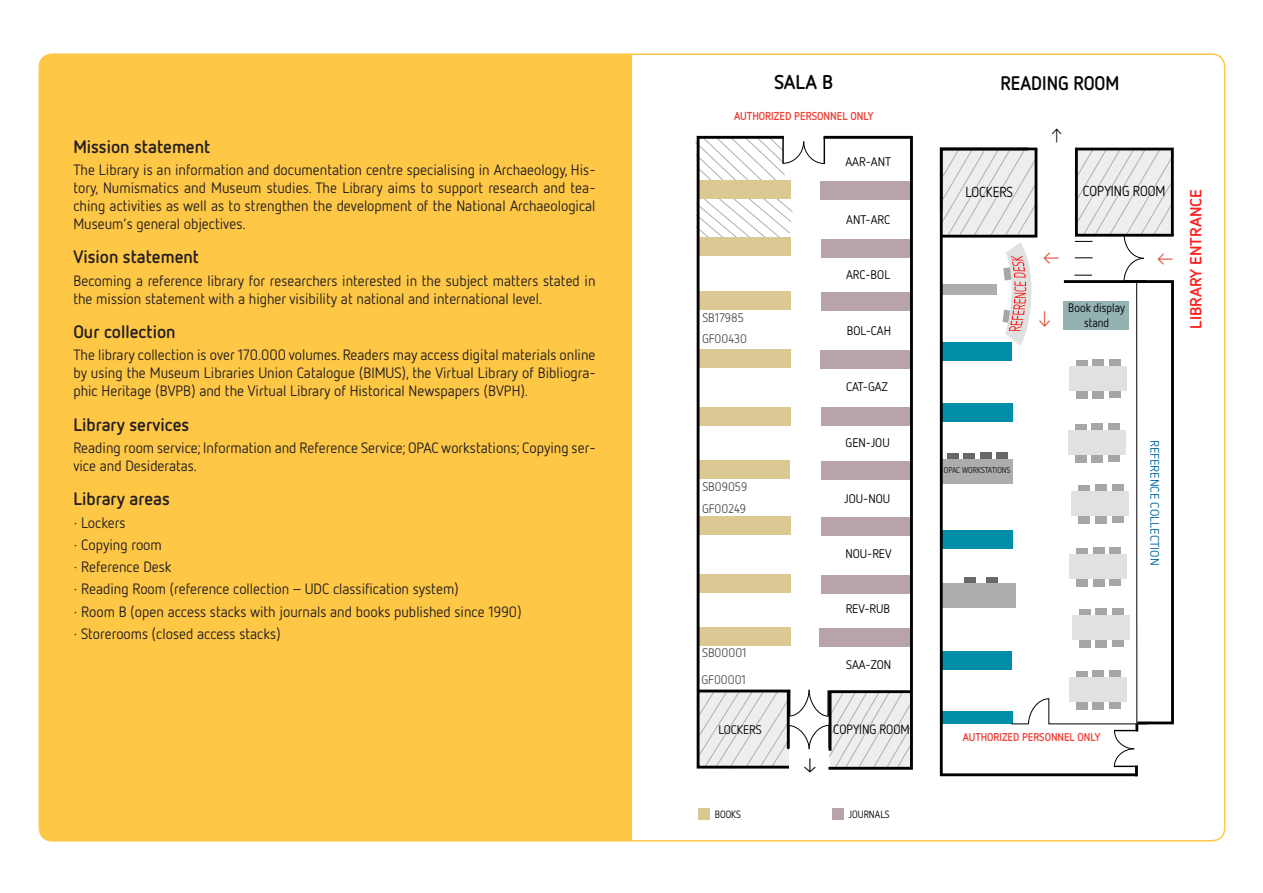
<style>
.page{position:relative;width:1263px;height:893px;background:#fff}
.page>*{position:absolute;margin:0;border:0;box-sizing:border-box;transform-origin:0 0}
.t1{font:700 19.95px "Netto OT";color:#050708}
.t2{font:700 19.65px "Netto OT";color:#050708;scale:.94 1}
.t3{font:700 18px "Netto OT";color:#231f20}
.t4{font:700 16.05px "Netto OT";color:#ff1f1f;scale:1.06 1}
.t5{font:15px/18px "Netto OT";color:#231f20;text-align:justify}
.t6{font:14.55px "Netto OT";color:#000;scale:.94 1}
.t7{font:14.4px "Netto Icons OT";color:#000;scale:1.09 1}
.t8{font:13.35px "Netto OT";color:#000;scale:.94 1}
.t9{font:12.45px "Netto OT";color:#000}
.t10{font:12.45px/20.5px "Netto OT";color:#4e5152}
.t11{font:12.3px "Netto OT";color:#0068a5;scale:1.06 1}
.t12{font:12.3px/14.7px "Netto OT";color:#000;text-align:center;scale:.94 1}
.t13{font:700 11.55px "Netto OT";color:#ee3e34;scale:.94 1}
.t14{font:700 11.4px "Netto OT";color:#ee3e34;scale:.94 1}
.t15{font:10.5px "Netto OT";color:#000;scale:.94 1}
.t16{font:8.55px "Netto OT";color:#121212;scale:.94 1}
</style>
<div class="page">
<div style="left:39px;top:54px;width:593px;height:787px;background:#ffc746"></div>
<div style="left:820px;top:181px;width:91px;height:18px;background:#b9a3ab"></div>
<div style="left:820px;top:350px;width:91px;height:18px;background:#b9a3ab"></div>
<div style="left:819px;top:629px;width:91px;height:18px;background:#b9a3ab"></div>
<svg style="left:792px;top:141px;width:29px;height:23px"></svg>
<svg style="left:792px;top:689px;width:29px;height:61px"></svg>
<svg style="left:695px;top:135px;width:97px;height:634px"></svg>
<svg style="left:821px;top:135px;width:93px;height:635px"></svg>
<div style="left:698px;top:808px;width:12px;height:12px;background:#dbc893"></div>
<div style="left:832px;top:808px;width:11px;height:12px;background:#b9a3ab"></div>
<svg style="left:939px;top:147px;width:235px;height:629px"></svg>
<p class="t3" style="left:73px;top:135px;width:139px">Mission statement</p>
<p class="t5" style="left:73px;top:160px;width:524px">The Library is an information and documentation centre specialising in Archaeology, His&shy;tory, Numismatics and Museum studies. The Library aims to support research and tea&shy;ching activities as well as to strengthen the development of the National Archaeological Museum’s general objectives.</p>
<p class="t3" style="left:73px;top:246px;width:127px">Vision statement</p>
<p class="t5" style="left:73px;top:271px;width:524px">Becoming a reference library for researchers interested in the subject matters stated in the mission statement with a higher visibility at national and international level.</p>
<p class="t3" style="left:73px;top:320px;width:104px">Our collection</p>
<p class="t5" style="left:73px;top:346px;width:524px">The library collection is over 170.000 volumes. Readers may access digital materials online by using the Museum Libraries Union Catalogue (BIMUS), the Virtual Library of Bibliogra&shy;phic Heritage (BVPB) and the Virtual Library of Historical Newspapers (BVPH).</p>
<p class="t3" style="left:73px;top:413px;width:117px">Library services</p>
<p class="t5" style="left:73px;top:438px;width:524px">Reading room service; Information and Reference Service; OPAC workstations; Copying ser&shy;vice and Desideratas.</p>
<p class="t3" style="left:73px;top:488px;width:98px">Library areas</p>
<p class="t5" style="left:73px;top:513px;width:54px">· Lockers</p>
<p class="t5" style="left:73px;top:535px;width:90px">· Copying room</p>
<p class="t5" style="left:73px;top:557px;width:100px">· Reference Desk</p>
<p class="t5" style="left:73px;top:580px;width:387px">· Reading Room (reference collection – UDC classification system)</p>
<p class="t5" style="left:73px;top:602px;width:450px">· Room B (open access stacks with journals and books published since 1990)</p>
<p class="t5" style="left:73px;top:624px;width:209px">· Storerooms (closed access stacks)</p>
<p class="t1" style="left:774px;top:70px;width:61px">SALA B</p>
<p class="t13" style="left:734px;top:109px;width:150px">AUTHORIZED PERSONNEL ONLY</p>
<p class="t9" style="left:845px;top:154px;width:47px">AAR-ANT</p>
<p class="t9" style="left:846px;top:212px;width:45px">ANT-ARC</p>
<p class="t10" style="left:702px;top:307px;width:46px">SB17985<br>GF00430</p>
<p class="t10" style="left:702px;top:475px;width:47px;line-height:22.8px">SB09059<br>GF00249</p>
<p class="t10" style="left:701px;top:639px;width:47px;line-height:27px">SB00001<br>GF00001</p>
<p class="t9" style="left:846px;top:267px;width:46px">ARC-BOL</p>
<p class="t9" style="left:847px;top:323px;width:46px">BOL-CAH</p>
<p class="t9" style="left:846px;top:379px;width:43px">CAT-GAZ</p>
<p class="t9" style="left:846px;top:435px;width:46px">GEN-JOU</p>
<p class="t9" style="left:844px;top:491px;width:47px">JOU-NOU</p>
<p class="t9" style="left:845px;top:546px;width:48px">NOU-REV</p>
<p class="t9" style="left:846px;top:601px;width:46px">REV-RUB</p>
<p class="t9" style="left:846px;top:657px;width:46px">SAA-ZON</p>
<p class="t9" style="left:718px;top:721px;width:45px">LOCKERS</p>
<p class="t8" style="left:833px;top:721px;width:83px">COPYING ROOM</p>
<p class="t7" style="left:800px;top:757px;width:20px">c</p>
<p class="t15" style="left:715px;top:808px;width:29px">BOOKS</p>
<p class="t15" style="left:848px;top:807px;width:45px">JOURNALS</p>
<p class="t2" style="left:1001px;top:71px;width:128px">READING ROOM</p>
<p class="t6" style="left:965px;top:182px;width:52px">LOCKERS</p>
<p class="t6" style="left:1083px;top:182px;width:89px">COPYING ROOM</p>
<p class="t4" style="left:1186px;top:329px;width:133px;rotate:-90deg">LIBRARY ENTRANCE</p>
<p class="t12" style="left:1068px;top:300px;width:62px">Book display stand</p>
<p class="t16" style="left:944px;top:464px;width:72px">OPAC WORKSTATIONS</p>
<p class="t11" style="left:1162px;top:440px;width:120px;rotate:90deg">REFERENCE COLLECTION</p>
<p class="t14" style="left:963px;top:730px;width:148px">AUTHORIZED PERSONNEL ONLY</p>
</div>
